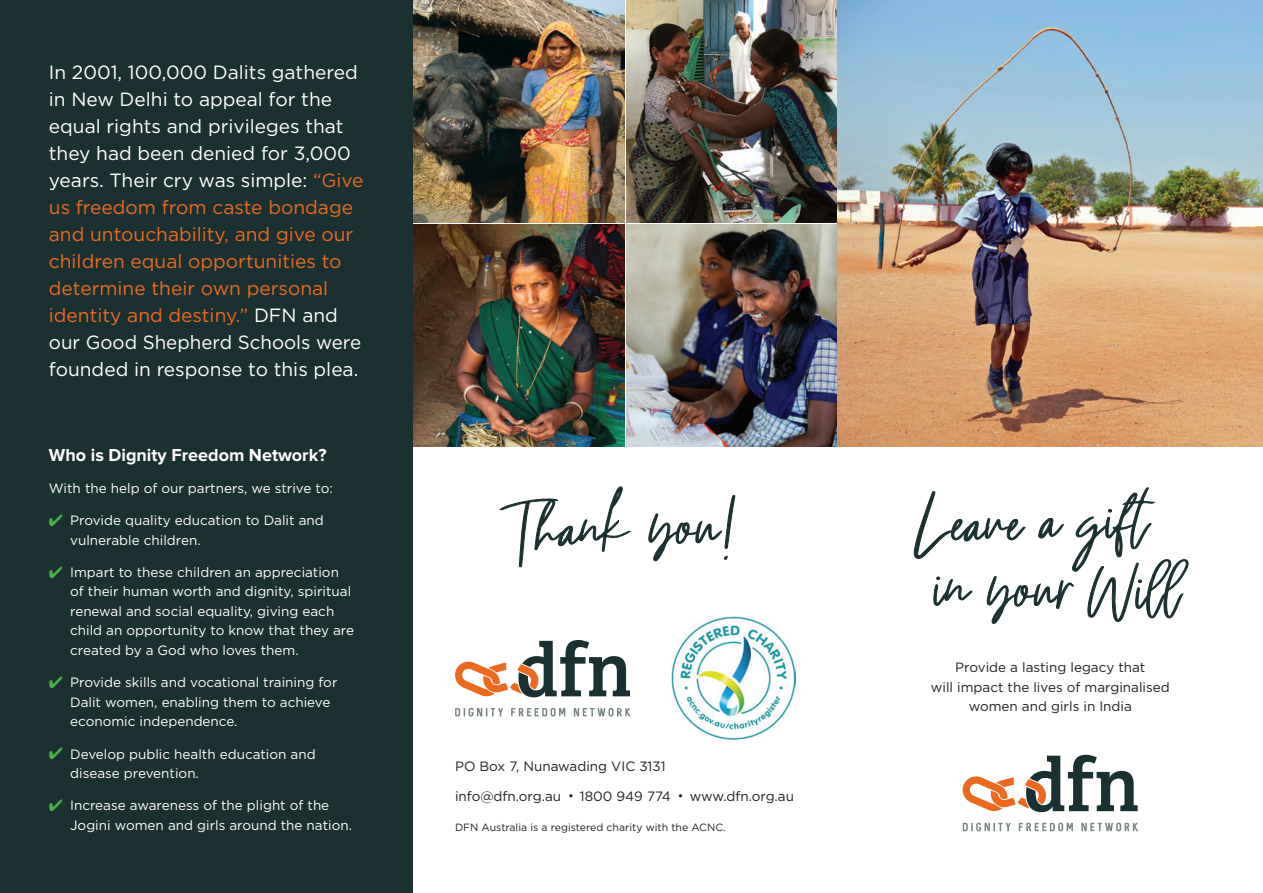
<style>
.page{position:relative;width:1263px;height:893px;background:#fff}
.page>*{position:absolute;margin:0;border:0;box-sizing:border-box;transform-origin:0 0}
.t1{font:90px/69px "Version Line Alt";color:#1b3030}
.t2{font:19.2px/27px "Gotham";color:#fff}
.t3{font:700 18px "Proxima Nova";color:#fff}
.t4{font:13.5px/19.5px "Gotham";color:#fff}
.t5{font:13.5px/19.5px "Gotham";color:#231f20;text-align:center}
.t6{font:10.5px "Gotham";color:#231f20}
.s1{color:#ec6a20}
.s2{color:#47b346}
.s3{font-size:12px}
.s4{font-size:84px}
</style>
<div class="page">
<img style="left:412px;top:224px;width:212px;height:222px">
<img style="left:412px;top:0;width:212px;height:222px">
<img style="left:626px;top:224px;width:212px;height:222px">
<img style="left:626px;top:0;width:212px;height:222px">
<div style="left:0;top:0;width:412px;height:893px;background:#1b3030"></div>
<svg style="left:963px;top:755px;width:174px;height:57px"></svg>
<svg style="left:963px;top:823px;width:175px;height:8px"></svg>
<svg style="left:455px;top:640px;width:175px;height:57px"></svg>
<svg style="left:455px;top:708px;width:175px;height:8px"></svg>
<svg style="left:914px;top:487px;width:274px;height:137px"></svg>
<svg style="left:499px;top:486px;width:132px;height:81px"></svg>
<svg style="left:648px;top:495px;width:87px;height:67px"></svg>
<img style="left:838px;top:0;width:425px;height:446px">
<img style="left:672px;top:617px;width:123px;height:123px">
<p class="t2" style="left:49px;top:58px;width:316px">In 2001, 100,000 Dalits gathered in New Delhi to appeal for the equal rights and privileges that they had been denied for 3,000 years. Their cry was simple: <span class="s1">“Give us freedom from caste bondage and untouchability, and give our children equal opportunities to determine their own personal identity and destiny.”</span> DFN and our Good Shepherd Schools were founded in response to this plea.</p>
<h3 class="t3" style="left:49px;top:444px;width:279px">Who is Dignity Freedom Network?</h3>
<p class="t4" style="left:49px;top:478px;width:285px">With the help of our partners, we strive to:</p>
<p class="t4" style="left:70px;top:510px;width:255px;text-indent:-21px"><span class="s2">✔</span> Provide quality education to Dalit and vulnerable children.</p>
<p class="t4" style="left:70px;top:562px;width:285px;text-indent:-21px"><span class="s2">✔</span> Impart to these children an appreciation of their human worth and dignity, spiritual renewal and social equality, giving each child an opportunity to know that they are created by a God who loves them.</p>
<p class="t4" style="left:70px;top:672px;width:269px;text-indent:-21px"><span class="s2">✔</span> Provide skills and vocational training for<br>Dalit women, enabling them to achieve economic independence.</p>
<p class="t4" style="left:70px;top:744px;width:247px;text-indent:-21px"><span class="s2">✔</span> Develop public health education and disease prevention.</p>
<p class="t4" style="left:70px;top:795px;width:283px;text-indent:-21px"><span class="s2">✔</span> Increase awareness of the plight of the<br>Jogini women and girls around the nation.</p>
<h1 class="t1" style="left:511px;top:496px;width:230px">Thank you!</h1>
<p class="t5" style="left:455px;top:756px;width:212px">PO Box 7, Nunawading VIC 3131</p>
<p class="t5" style="left:455px;top:786px;width:341px">info@dfn.org.au <span class="s3">•</span> 1800 949 774 <span class="s3">•</span> www.dfn.org.au</p>
<p class="t6" style="left:455px;top:821px;width:272px">DFN Australia is a registered charity with the ACNC.</p>
<h1 class="t1" style="left:914px;top:490px;width:269px">Leave a gift in your Wi<span class="s4">ll</span></h1>
<p class="t5" style="left:931px;top:657px;width:240px">Provide a lasting legacy that<br>will impact the lives of marginalised women and girls in India</p>
</div>
